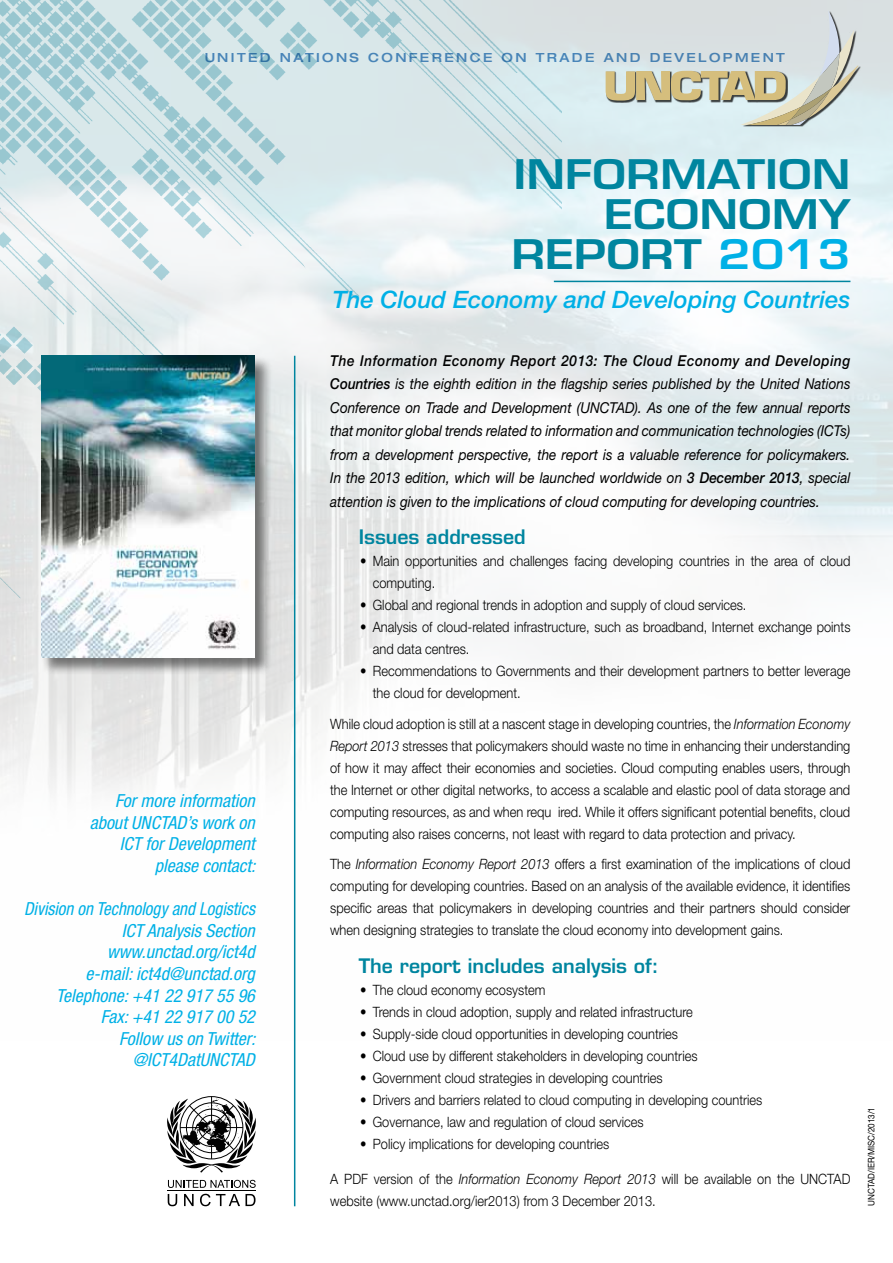
<style>
.page{position:relative;width:893px;height:1263px;background:#fff}
.page>*{position:absolute;margin:0;border:0;box-sizing:border-box;transform-origin:0 0}
.t1{font:600 39.75px/39.8px "Eurostile LT Std";color:#00859f;text-align:right;scale:1.18 1}
.t2{font:italic 500 24px "Helvetica Neue LT Std";color:#00b0e6}
.t3{font:600 19.5px "Eurostile LT Std";color:#00859f}
.t4{font:italic condensed 18px/21.6px "Helvetica Neue LT Std";color:#00b0e6;text-align:right;scale:.95 1}
.t5{font:italic condensed 18px/21.6px "Helvetica Neue LT Std";color:#00b0e6;text-align:right}
.t6{font:italic 15px/23.5px "Helvetica Neue LT Std";color:#000;text-align:justify;scale:.9 1}
.t7{font:300 14.25px/22px "Helvetica Neue LT Std";color:#000;scale:.9 1}
.t8{font:500 expanded 12.6px "Helvetica Neue LT Std";letter-spacing:.19em;color:#5693c9}
.t9{font:9px "Helvetica Neue LT Std";color:#000;scale:.9 1}
.s1{color:#00b0e6}
.s2{font-weight:500}
.s3{font-style:italic}
</style>
<div class="page">
<img style="left:0;top:0;width:893px;height:1041px">
<img style="left:0;top:0;width:561px;height:644px">
<div style="left:742px;top:12px;width:119px;height:115px;background:#000;opacity:.75"></div>
<svg style="left:606px;top:11px;width:252px;height:113px;background:#d2d6ce"></svg>
<hr style="left:554px;top:281px;width:296px;height:1px;background:#00859f">
<hr style="left:294px;top:356px;width:1px;height:850px;background:#00859f">
<svg style="left:168px;top:1194px;width:9px;height:12px"></svg>
<svg style="left:184px;top:1194px;width:10px;height:12px"></svg>
<svg style="left:200px;top:1194px;width:56px;height:12px"></svg>
<hr style="left:167px;top:1191px;width:88px;height:1px;background:#000">
<svg style="left:168px;top:1180px;width:88px;height:8px"></svg>
<svg style="left:167px;top:1096px;width:89px;height:76px"></svg>
<div style="left:41px;top:355px;width:231px;height:320px;background:#000;opacity:.5"></div>
<img style="left:41px;top:356px;width:214px;height:302px">
<p class="t8" style="left:204px;top:50px;width:582px">UNITED N ATIONS CONFERENCE ON TRADE AND D EVELOPMENT</p>
<p class="t5" style="left:90px;top:790px;width:167px">For more information about UNCTAD’s work on<br>ICT for Development please contact:</p>
<p class="t4" style="left:24px;top:898px;width:245px">Division on Technology and Logistics<br>ICT Analysis Section www.unctad.org/ict4d<br>e-mail: ict4d@unctad.org<br>Telephone: +41 22 917 55 96<br>Fax: +41 22 917 00 52<br>Follow us on Twitter: @ICT4DatUNCTAD</p>
<h1 class="t1" style="left:511px;top:155px;width:289px">INFORMATION<br>ECONOMY<br>REPORT <span class="s1">2013</span></h1>
<h2 class="t2" style="left:332px;top:286px;width:519px">The Cloud Economy and Developing Countries</h2>
<p class="t6" style="left:330px;top:348px;width:580px"><span class="s2">The Information Economy Report 2013: The Cloud Economy and Developing Countries</span> is the eighth edition in the flagship series published by the United Nations Conference on Trade and Development (UNCTAD). As one of the few annual reports that monitor global trends related to information and communication technologies (ICTs) from a development perspective, the report is a valuable reference for policymakers.<br>In the 2013 edition, which will be launched worldwide on <span class="s2">3 December 2013</span>, special attention is given to the implications of cloud computing for developing countries.</p>
<h3 class="t3" style="left:359px;top:525px;width:168px">Issues addressed</h3>
<p class="t7" style="left:373px;top:550px;width:532px;text-indent:-13px">• Main opportunities and challenges facing developing countries in the area of cloud computing.</p>
<p class="t7" style="left:360px;top:594px;width:431px">• Global and regional trends in adoption and supply of cloud services.</p>
<p class="t7" style="left:373px;top:616px;width:532px;text-indent:-13px">• Analysis of cloud-related infrastructure, such as broadband, Internet exchange points and data centres.</p>
<p class="t7" style="left:373px;top:660px;width:532px;text-indent:-13px">• Recommendations to Governments and their development partners to better leverage the cloud for development.</p>
<p class="t7" style="left:330px;top:712px;width:580px;text-align:justify">While cloud adoption is still at a nascent stage in developing countries, the <span class="s3">Information Economy Report 2013</span> stresses that policymakers should waste no time in enhancing their understanding of how it may affect their economies and societies. Cloud computing enables users, through the Internet or other digital networks, to access a scalable and elastic pool of data storage and computing resources, as and when requ ired. While it offers significant potential benefits, cloud computing also raises concerns, not least with regard to data protection and privacy.</p>
<p class="t7" style="left:330px;top:853px;width:580px;text-align:justify">The <span class="s3">Information Economy Report 2013</span> offers a first examination of the implications of cloud computing for developing countries. Based on an analysis of the available evidence, it identifies specific areas that policymakers in developing countries and their partners should consider when designing strategies to translate the cloud economy into development gains.</p>
<h3 class="t3" style="left:359px;top:953px;width:302px">The report includes analysis of:</h3>
<p class="t7" style="left:360px;top:978px;width:208px">• The cloud economy ecosystem</p>
<p class="t7" style="left:360px;top:1000px;width:371px">• Trends in cloud adoption, supply and related infrastructure</p>
<p class="t7" style="left:360px;top:1022px;width:355px">• Supply-side cloud opportunities in developing countries</p>
<p class="t7" style="left:360px;top:1044px;width:376px">• Cloud use by different stakeholders in developing countries</p>
<p class="t7" style="left:360px;top:1066px;width:338px">• Government cloud strategies in developing countries</p>
<p class="t7" style="left:360px;top:1088px;width:449px">• Drivers and barriers related to cloud computing in developing countries</p>
<p class="t7" style="left:360px;top:1110px;width:317px">• Governance, law and regulation of cloud services</p>
<p class="t7" style="left:360px;top:1132px;width:279px">• Policy implications for developing countries</p>
<p class="t7" style="left:330px;top:1167px;width:579px">A PDF version of the <span class="s3">Information Economy Report 2013</span> will be available on the UNCTAD website (www.unctad.org/ier2013) from 3 December 2013.</p>
<p class="t9" style="left:866px;top:1205px;width:111px;rotate:-90deg">UNCTAD/IER/MISC/2013/1</p>
</div>
